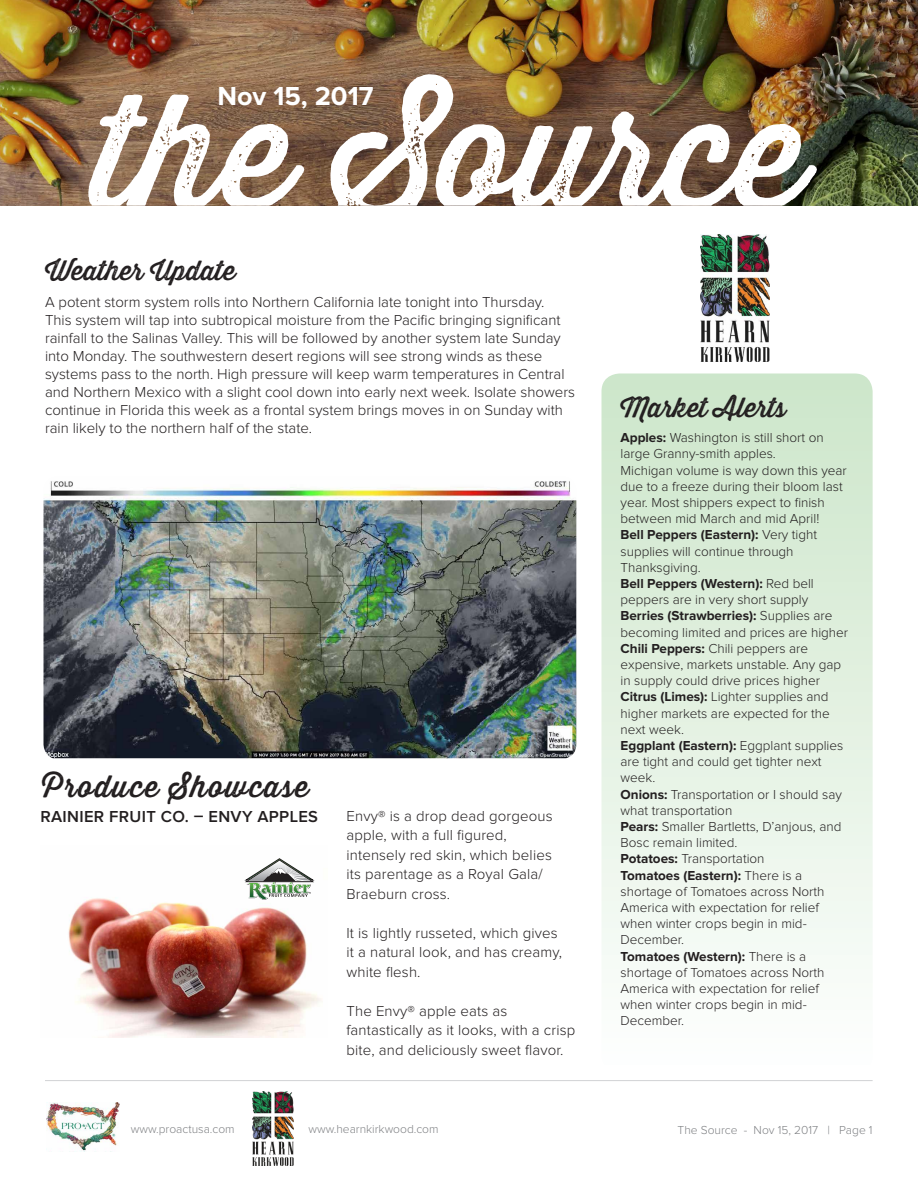
<style>
.page{position:relative;width:918px;height:1188px;background:#fff}
.page>*{position:absolute;margin:0;border:0;box-sizing:border-box;transform-origin:0 0}
.t1{font:30px "Thirsty Rough Reg";letter-spacing:.05em;color:#231f20}
.t2{font:27px "Thirsty Rough Reg One";color:#231f20}
.t3{font:700 27px "Proxima Nova";color:#fff}
.t4{font:600 16.5px "Proxima Nova";letter-spacing:.02em;color:#231f20}
.t5{font:300 15px/19.5px "Proxima Nova";color:#231f20}
.t6{font:300 13.5px/16.2px "Proxima Nova";color:#231f20}
.t7{font:300 12px "Proxima Nova";color:#808285}
.s1{font-weight:700}
</style>
<div class="page">
<hr style="left:45px;top:1080px;width:828px;height:1px;background:#d1d2d4">
<img style="left:0;top:0;width:918px;height:206px">
<svg style="left:88px;top:74px;width:729px;height:132px"></svg>
<img style="left:46px;top:1102px;width:74px;height:49px">
<img style="left:700px;top:235px;width:70px;height:126px">
<img style="left:252px;top:1091px;width:41px;height:75px">
<img style="left:68px;top:858px;width:253px;height:179px">
<img style="left:44px;top:481px;width:532px;height:277px">
<svg style="left:602px;top:374px;width:271px;height:581px;background:#e0efde"></svg>
<svg style="left:245px;top:859px;width:68px;height:42px"></svg>
<h2 class="t3" style="left:217px;top:80px;width:158px">Nov 15, 2017</h2>
<h2 class="t2" style="left:45px;top:251px;width:192px">Weather Update</h2>
<p class="t5" style="left:45px;top:294px;width:531px;line-height:18px">A potent storm system rolls into Northern California late tonight into Thursday.<br>This system will tap into subtropical moisture from the Pacific bringing significant rainfall to the Salinas Valley. This will be followed by another system late Sunday into Monday. The southwestern desert regions will see strong winds as these systems pass to the north. High pressure will keep warm temperatures in Central and Northern Mexico with a slight cool down into early next week. Isolate showers continue in Florida this week as a frontal system brings moves in on Sunday with rain likely to the northern half of the state.</p>
<h1 class="t1" style="left:42px;top:765px;width:268px">Produce Showcase</h1>
<p class="t4" style="left:40px;top:809px;width:279px">RAINIER FRUIT CO. – ENVY APPLES</p>
<p class="t5" style="left:346px;top:807px;width:208px">Envy® is a drop dead gorgeous apple, with a full figured, intensely red skin, which belies its parentage as a Royal Gala/<br>Braeburn cross.</p>
<p class="t5" style="left:346px;top:924px;width:217px">It is lightly russeted, which gives it a natural look, and has creamy, white flesh.</p>
<p class="t5" style="left:346px;top:1002px;width:230px">The Envy® apple eats as fantastically as it looks, with a crisp bite, and deliciously sweet flavor.</p>
<p class="t7" style="left:131px;top:1124px;width:105px">www.proactusa.com</p>
<p class="t7" style="left:308px;top:1124px;width:132px">www.hearnkirkwood.com</p>
<h2 class="t2" style="left:621px;top:387px;width:167px">Market Alerts</h2>
<p class="t6" style="left:621px;top:430px;width:229px"><span class="s1">Apples:</span> Washington is still short on large Granny-smith apples.<br>Michigan volume is way down this year due to a freeze during their bloom last year. Most shippers expect to finish between mid March and mid April!<br><span class="s1">Bell Peppers (Eastern):</span> Very tight supplies will continue through<br>Thanksgiving.<br><span class="s1">Bell Peppers (Western):</span> Red bell peppers are in very short supply<br><span class="s1">Berries (Strawberries):</span> Supplies are becoming limited and prices are higher<br><span class="s1">Chili Peppers:</span> Chili peppers are expensive, markets unstable. Any gap in supply could drive prices higher<br><span class="s1">Citrus (Limes):</span> Lighter supplies and higher markets are expected for the next week.<br><span class="s1">Eggplant (Eastern):</span> Eggplant supplies are tight and could get tighter next week.<br><span class="s1">Onions:</span> Transportation or I should say what transportation<br><span class="s1">Pears:</span> Smaller Bartletts, D’anjous, and<br>Bosc remain limited.<br><span class="s1">Potatoes:</span> Transportation<br><span class="s1">Tomatoes (Eastern):</span> There is a shortage of Tomatoes across North<br>America with expectation for relief when winter crops begin in mid-<br>December.<br><span class="s1">Tomatoes (Western):</span> There is a shortage of Tomatoes across North<br>America with expectation for relief when winter crops begin in mid-<br>December.</p>
<p class="t7" style="left:678px;top:1124px;width:197px">The Source - Nov 15, 2017 | Page 1</p>
</div>
